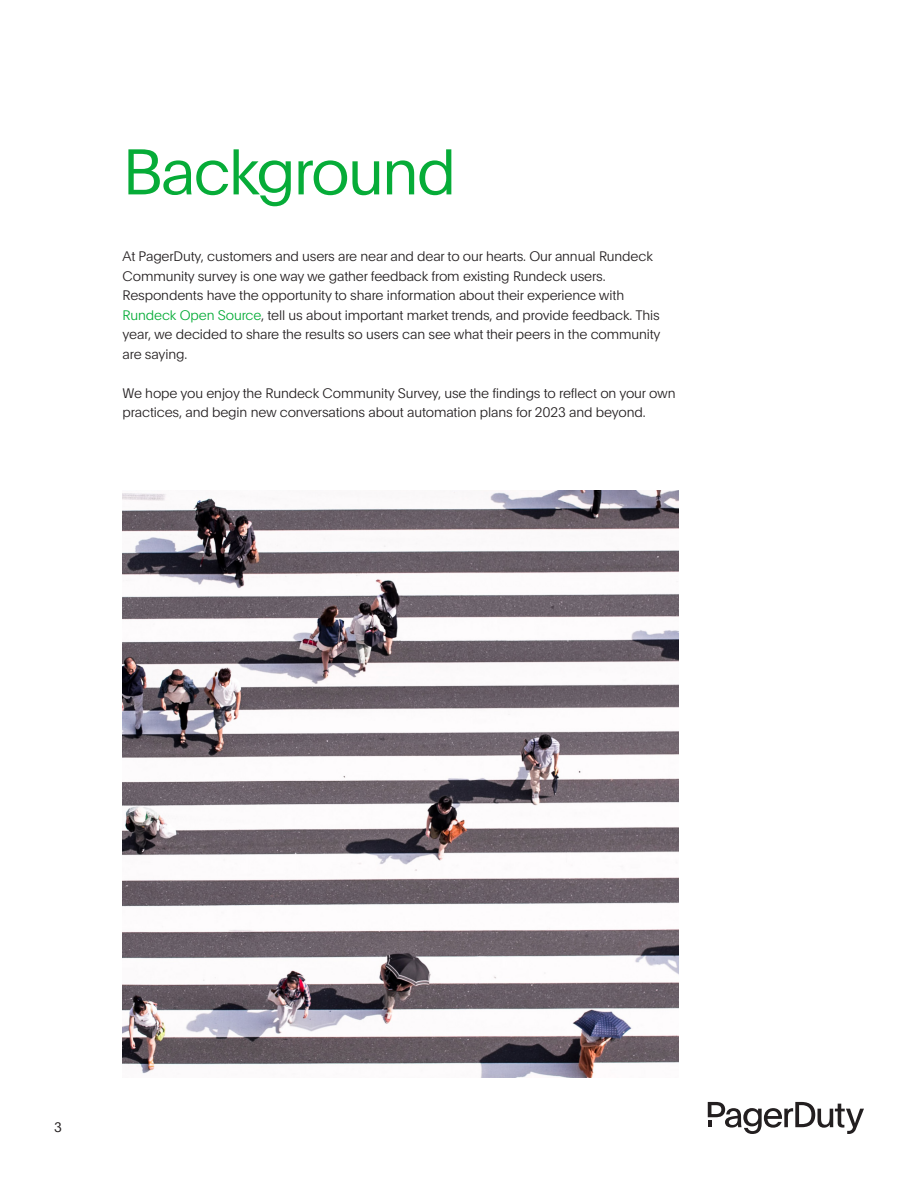
<style>
.page{position:relative;width:918px;height:1188px;background:#fff}
.page>*{position:absolute;margin:0;border:0;box-sizing:border-box;transform-origin:0 0}
.Header{font:300 63px "Plain";letter-spacing:-.03em;color:#06ac38}
.Body{font:100 13.5px/19.5px "Plain";letter-spacing:-.01em;color:#231f20}
.t1{font:300 13.5px "Plain";color:#231f20}
.s1{color:#06ac38}
</style>
<div class="page">
<svg style="left:708px;top:1102px;width:156px;height:32px"></svg>
<img style="left:123px;top:490px;width:556px;height:588px">
<p class="Header" style="left:123px;top:127px;width:335px">Background</p>
<p class="Body" style="left:123px;top:246px;width:540px">At PagerDuty, customers and users are near and dear to our hearts. Our annual Rundeck Community survey is one way we gather feedback from existing Rundeck users.<br>Respondents have the opportunity to share information about their experience with <span class="s1">Rundeck Open Source</span>, tell us about important market trends, and provide feedback. This year, we decided to share the results so users can see what their peers in the community are saying.</p>
<p class="Body" style="left:123px;top:383px;width:555px">We hope you enjoy the Rundeck Community Survey, use the findings to reflect on your own practices, and begin new conversations about automation plans for 2023 and beyond.</p>
<p class="t1" style="left:54px;top:1117px;width:9px">3</p>
</div>
